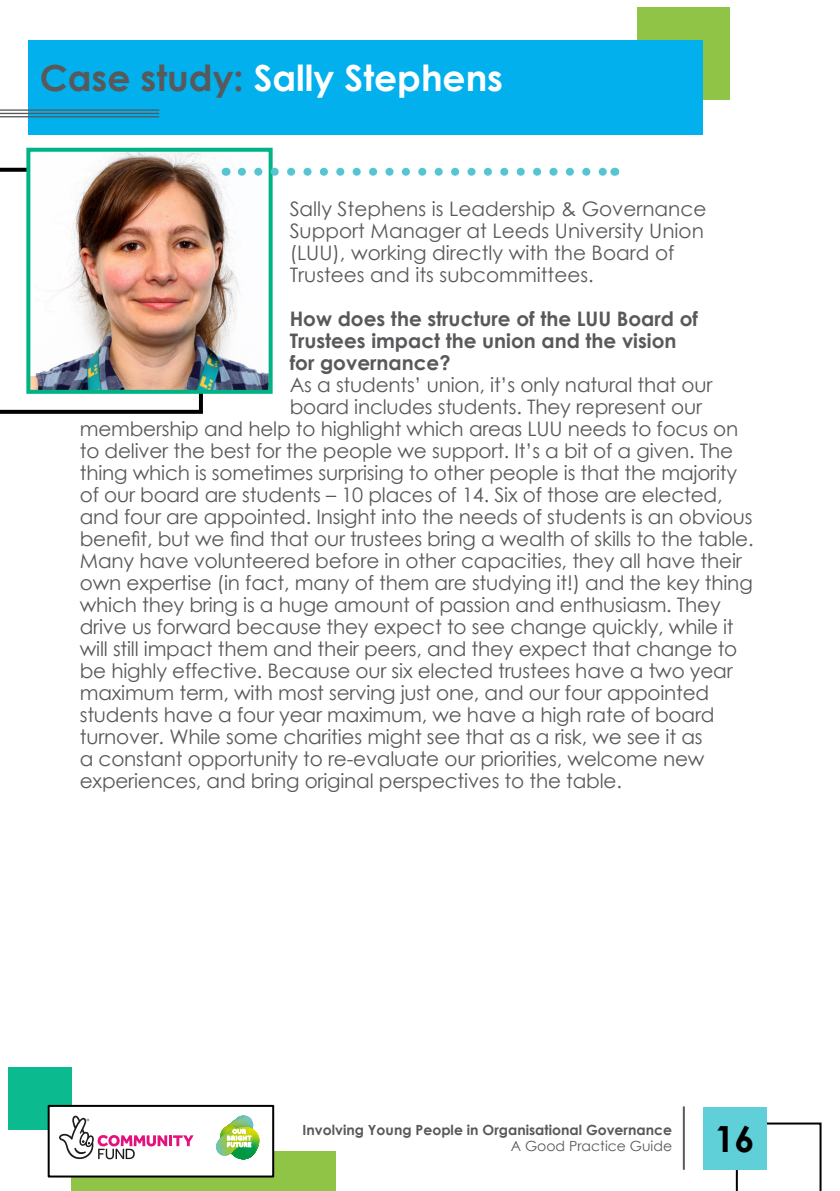
<style>
.page{position:relative;width:840px;height:1191px;background:#fff}
.page>*{position:absolute;margin:0;border:0;box-sizing:border-box;transform-origin:0 0}
.Page_Title{font:700 36px "Century Gothic";color:#fff}
.t1{font:700 36px "Century Gothic";color:#000}
.Body_Copy{font:20px/22px "Century Gothic";letter-spacing:-.01em;color:#58595b}
.Body_Copy-2{font:700 20px/22px "Century Gothic";color:#58595b}
.t2{font:700 14px "Century Gothic";color:#58595b}
.t3{font:14px "Century Gothic";color:#58595b}
.s1{color:#58595b}
</style>
<div class="page">
<div style="left:637px;top:8px;width:92px;height:92px;background:#8fc447"></div>
<div style="left:28px;top:40px;width:674px;height:94px;background:#01b0ed"></div>
<hr style="left:0;top:109px;width:159px;height:2px;background:#58595b">
<hr style="left:0;top:113px;width:159px;height:1px;background:#58595b">
<hr style="left:0;top:116px;width:159px;height:1px;background:#58595b">
<hr style="left:682px;top:1107px;width:2px;height:62px;background:#58595b">
<svg style="left:0;top:168px;width:203px;height:246px"></svg>
<img style="left:31px;top:153px;width:236px;height:236px">
<div style="left:26px;top:148px;width:246px;height:246px;border:4px solid #00b385"></div>
<svg style="left:242px;top:168px;width:364px;height:8px"></svg>
<div style="left:71px;top:1151px;width:265px;height:40px;background:#8fc447"></div>
<div style="left:8px;top:1067px;width:63px;height:62px;background:#0cba8f"></div>
<div style="left:49px;top:1105px;width:224px;height:71px;background:#fff"></div>
<div style="left:48px;top:1104px;width:226px;height:73px;border:2px solid #000"></div>
<svg style="left:59px;top:1115px;width:134px;height:44px"></svg>
<svg style="left:216px;top:1115px;width:43px;height:44px"></svg>
<svg style="left:735px;top:1122px;width:86px;height:69px"></svg>
<div style="left:702px;top:1107px;width:63px;height:62px;background:#5fcfd8"></div>
<p class="Page_Title" style="left:40px;top:50px;width:464px"><span class="s1">Case study:</span> Sally Stephens</p>
<p class="Body_Copy" style="left:289px;top:197px;width:418px">Sally Stephens is Leadership &amp; Governance Support Manager at Leeds University Union (LUU), working directly with the Board of Trustees and its subcommittees.</p>
<p class="Body_Copy-2" style="left:289px;top:307px;width:409px">How does the structure of the LUU Board of<br>Trustees impact the union and the vision for governance?</p>
<p class="Body_Copy" style="left:289px;top:373px;width:424px">As a students’ union, it’s only natural that our</p>
<p class="Body_Copy" style="left:289px;top:395px;width:413px">board includes students. They represent our</p>
<p class="Body_Copy" style="left:80px;top:417px;width:659px">membership and help to highlight which areas LUU needs to focus on</p>
<p class="Body_Copy" style="left:80px;top:439px;width:654px">to deliver the best for the people we support. It’s a bit of a given. The</p>
<p class="Body_Copy" style="left:80px;top:461px;width:658px">thing which is sometimes surprising to other people is that the majority</p>
<p class="Body_Copy" style="left:80px;top:483px;width:644px">of our board are students – 10 places of 14. Six of those are elected,</p>
<p class="Body_Copy" style="left:80px;top:505px;width:673px">and four are appointed. Insight into the needs of students is an obvious</p>
<p class="Body_Copy" style="left:80px;top:527px;width:675px">benefit, but we find that our trustees bring a wealth of skills to the table.</p>
<p class="Body_Copy" style="left:80px;top:549px;width:663px">Many have volunteered before in other capacities, they all have their</p>
<p class="Body_Copy" style="left:80px;top:571px;width:674px">own expertise (in fact, many of them are studying it!) and the key thing</p>
<p class="Body_Copy" style="left:80px;top:593px;width:642px">which they bring is a huge amount of passion and enthusiasm. They</p>
<p class="Body_Copy" style="left:80px;top:615px;width:655px">drive us forward because they expect to see change quickly, while it</p>
<p class="Body_Copy" style="left:80px;top:637px;width:658px">will still impact them and their peers, and they expect that change to</p>
<p class="Body_Copy" style="left:80px;top:659px;width:654px">be highly effective. Because our six elected trustees have a two year</p>
<p class="Body_Copy" style="left:80px;top:681px;width:630px">maximum term, with most serving just one, and our four appointed</p>
<p class="Body_Copy" style="left:80px;top:703px;width:636px">students have a four year maximum, we have a high rate of board</p>
<p class="Body_Copy" style="left:80px;top:725px;width:624px">turnover. While some charities might see that as a risk, we see it as</p>
<p class="Body_Copy" style="left:80px;top:747px;width:625px">a constant opportunity to re-evaluate our priorities, welcome new</p>
<p class="Body_Copy" style="left:80px;top:769px;width:543px">experiences, and bring original perspectives to the table.</p>
<p class="t2" style="left:302px;top:1119px;width:371px">Involving Young People in Organisational Governance</p>
<p class="t3" style="left:510px;top:1136px;width:163px">A Good Practice Guide</p>
<h1 class="t1" style="left:714px;top:1111px;width:42px">16</h1>
</div>
